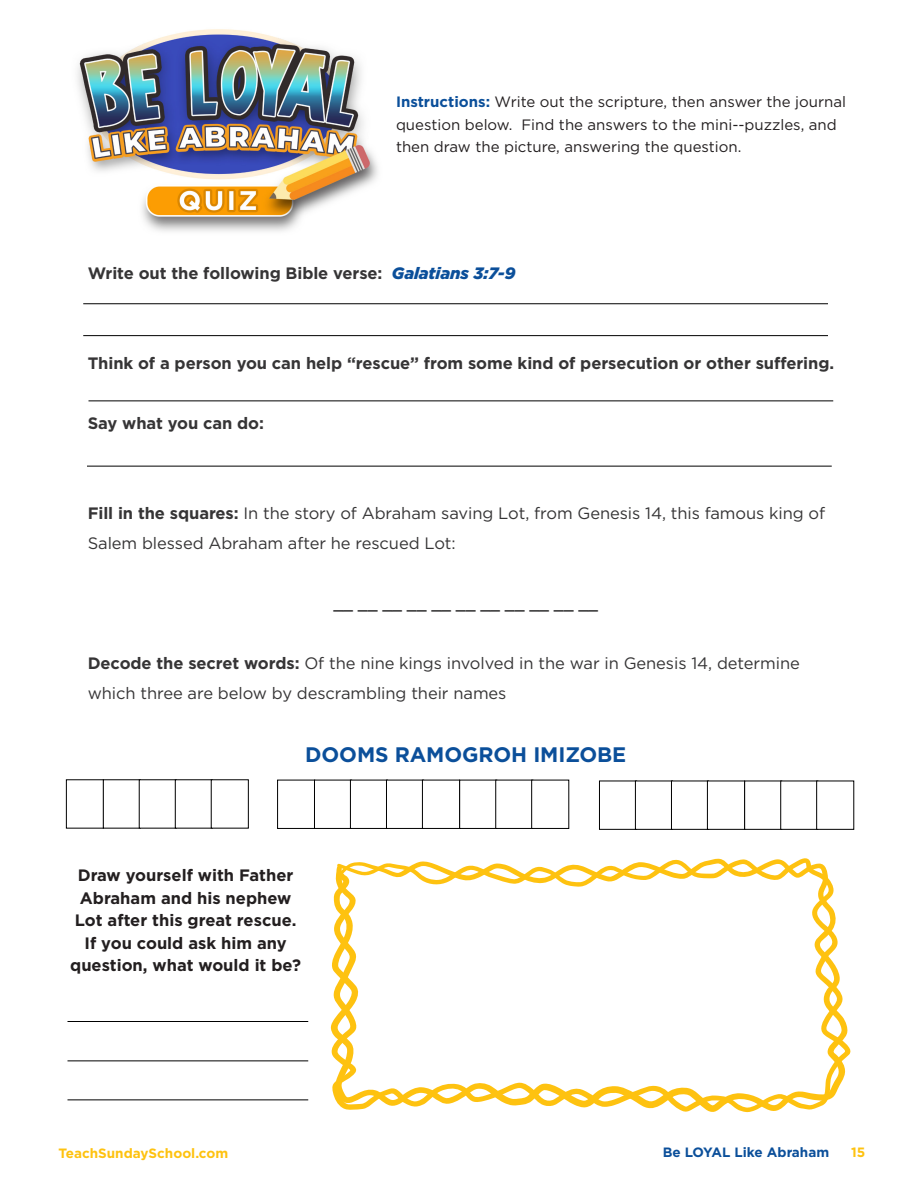
<style>
.page{position:relative;width:918px;height:1188px;background:#fff}
.page>*{position:absolute;margin:0;border:0;box-sizing:border-box;transform-origin:0 0}
.Paragraph_Style_1{font:700 21px "Gotham";letter-spacing:-.005em;color:#0b4f9a}
.Paragraph_Style_1-2{font:16.5px/30px "Gotham";letter-spacing:-.005em;color:#363536}
.Paragraph_Style_1-3{font:700 16.5px "Gotham";letter-spacing:-.005em;color:#363536}
.t1{font:700 16.5px/22.5px "Gotham";color:#231f20;text-align:center}
.Paragraph_Style_1-4{font:500 16.5px "Gotham";color:#363536}
.t2{font:15px/22.5px "Gotham";color:#231f20}
.t3{font:700 13.5px "Gotham";color:#fec210}
.t4{font:700 13.5px "Gotham";color:#0b4f9a}
.s1{font-weight:700;color:#0b4f9a}
.s2{font-weight:900;font-style:italic;color:#0b4f9a}
.s3{font-weight:700}
</style>
<div class="page">
<img style="left:77px;top:29px;width:301px;height:203px">
<hr style="left:83px;top:303px;width:745px;height:1px;background:#000">
<hr style="left:83px;top:335px;width:745px;height:1px;background:#000">
<hr style="left:88px;top:400px;width:745px;height:1px;background:#000">
<hr style="left:87px;top:466px;width:745px;height:1px;background:#000">
<div style="left:66px;top:779px;width:38px;height:50px;background:#fff;border:1px solid #000"></div>
<div style="left:103px;top:779px;width:38px;height:50px;background:#fff;border:1px solid #000"></div>
<div style="left:139px;top:779px;width:38px;height:50px;background:#fff"></div>
<div style="left:175px;top:779px;width:38px;height:50px;background:#fff;border:1px solid #000"></div>
<div style="left:211px;top:779px;width:38px;height:50px;background:#fff;border:1px solid #000"></div>
<div style="left:277px;top:780px;width:38px;height:49px;background:#fff;border:1px solid #000"></div>
<div style="left:314px;top:780px;width:38px;height:49px;background:#fff;border:1px solid #000"></div>
<div style="left:350px;top:780px;width:38px;height:49px;background:#fff;border:1px solid #000"></div>
<div style="left:386px;top:780px;width:38px;height:49px;background:#fff;border:1px solid #000"></div>
<div style="left:422px;top:780px;width:38px;height:49px;background:#fff;border:1px solid #000"></div>
<div style="left:459px;top:780px;width:38px;height:49px;background:#fff;border:1px solid #000"></div>
<div style="left:495px;top:780px;width:38px;height:49px;background:#fff;border:1px solid #000"></div>
<div style="left:531px;top:780px;width:38px;height:49px;background:#fff;border:1px solid #000"></div>
<div style="left:599px;top:781px;width:38px;height:49px;background:#fff;border:1px solid #000"></div>
<div style="left:635px;top:781px;width:38px;height:49px;background:#fff;border:1px solid #000"></div>
<div style="left:671px;top:781px;width:38px;height:49px;background:#fff;border:1px solid #000"></div>
<div style="left:707px;top:781px;width:38px;height:49px;background:#fff;border:1px solid #000"></div>
<div style="left:744px;top:781px;width:38px;height:49px;background:#fff;border:1px solid #000"></div>
<div style="left:780px;top:781px;width:38px;height:49px;background:#fff;border:1px solid #000"></div>
<div style="left:816px;top:781px;width:38px;height:49px;background:#fff;border:1px solid #000"></div>
<svg style="left:330px;top:858px;width:521px;height:254px"></svg>
<hr style="left:68px;top:1021px;width:240px;height:1px;background:#000">
<hr style="left:68px;top:1060px;width:240px;height:1px;background:#000">
<hr style="left:68px;top:1100px;width:240px;height:1px;background:#000">
<p class="t2" style="left:396px;top:90px;width:452px"><span class="s1">Instructions:</span> Write out the scripture, then answer the journal question below. Find the answers to the mini--puzzles, and then draw the picture, answering the question.</p>
<p class="Paragraph_Style_1-3" style="left:88px;top:262px;width:429px">Write out the following Bible verse: <span class="s2">Galatians 3:7-9</span></p>
<p class="Paragraph_Style_1-3" style="left:88px;top:352px;width:748px">Think of a person you can help “rescue” from some kind of persecution or other suffering.</p>
<p class="Paragraph_Style_1-3" style="left:88px;top:412px;width:178px">Say what you can do:</p>
<p class="Paragraph_Style_1-2" style="left:88px;top:498px;width:739px"><span class="s3">Fill in the squares:</span> In the story of Abraham saving Lot, from Genesis 14, this famous king of<br>Salem blessed Abraham after he rescued Lot:</p>
<p class="Paragraph_Style_1-4" style="left:333px;top:593px;width:266px">__ __ __ __ __ __ __ __ __ __ __</p>
<p class="Paragraph_Style_1-2" style="left:88px;top:648px;width:714px"><span class="s3">Decode the secret words:</span> Of the nine kings involved in the war in Genesis 14, determine which three are below by descrambling their names</p>
<p class="Paragraph_Style_1" style="left:305px;top:740px;width:323px">DOOMS RAMOGROH IMIZOBE</p>
<p class="t1" style="left:70px;top:864px;width:232px">Draw yourself with Father<br>Abraham and his nephew<br>Lot after this great rescue.<br>If you could ask him any question, what would it be?</p>
<p class="t3" style="left:58px;top:1145px;width:171px">TeachSundaySchool.com</p>
<p class="t4" style="left:663px;top:1143px;width:168px">Be LOYAL Like Abraham</p>
<p class="t3" style="left:851px;top:1143px;width:16px">15</p>
</div>
